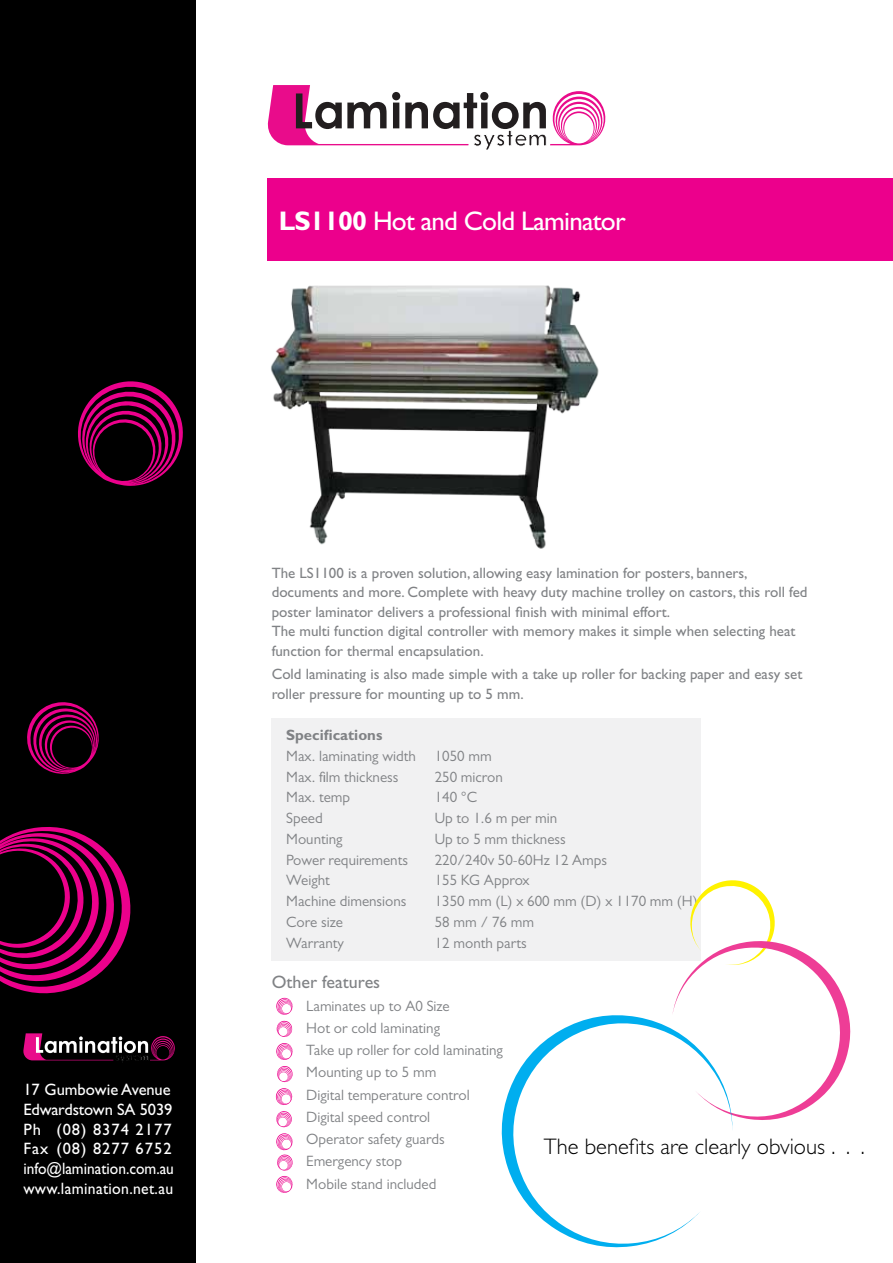
<style>
.page{position:relative;width:893px;height:1263px;background:#fff}
.page>*{position:absolute;margin:0;border:0;box-sizing:border-box;transform-origin:0 0}
.t1{font:27px "Gill Sans";letter-spacing:-.03em;color:#fff}
.t2{font:300 22.5px "Gill Sans";color:#000}
.t3{font:18px "Gill Sans";color:#808285}
.t4{font:16.5px/19.8px "Gill Sans";color:#fff}
.t5{font:15px/22.2px "Gill Sans";color:#808285}
.t6{font:15px/19.5px "Gill Sans";color:#808285}
.t7{font:700 15px "Gill Sans";color:#808285}
.s1{font-weight:700}
</style>
<div class="page">
<div style="left:272px;top:719px;width:429px;height:242px;background:#f1f1f2"></div>
<svg style="left:267px;top:85px;width:339px;height:65px"></svg>
<div style="left:0;top:0;width:196px;height:1263px;background:#000"></div>
<svg style="left:0;top:827px;width:131px;height:167px"></svg>
<svg style="left:27px;top:702px;width:72px;height:72px"></svg>
<svg style="left:673px;top:880px;width:178px;height:242px"></svg>
<svg style="left:501px;top:1012px;width:231px;height:236px"></svg>
<svg style="left:78px;top:381px;width:105px;height:105px"></svg>
<svg style="left:23px;top:1033px;width:152px;height:28px"></svg>
<svg style="left:276px;top:1088px;width:16px;height:17px"></svg>
<svg style="left:276px;top:998px;width:17px;height:39px"></svg>
<svg style="left:276px;top:1111px;width:16px;height:16px"></svg>
<svg style="left:276px;top:1043px;width:17px;height:17px"></svg>
<svg style="left:277px;top:1066px;width:16px;height:16px"></svg>
<svg style="left:276px;top:1133px;width:17px;height:60px"></svg>
<div style="left:268px;top:179px;width:625px;height:82px;background:#ec008c"></div>
<img style="left:271px;top:285px;width:328px;height:264px">
<h1 class="t1" style="left:279px;top:205px;width:349px"><span class="s1">LS1100</span> Hot and Cold Laminator</h1>
<p class="t4" style="left:23px;top:1079px;width:152px">17 Gumbowie Avenue<br>Edwardstown SA 5039<br>Ph (08) 8374 2177<br>Fax (08) 8277 6752 info@lamination.com.au www.lamination.net.au</p>
<p class="t6" style="left:272px;top:563px;width:537px">The LS1100 is a proven solution, allowing easy lamination for posters, banners, documents and more. Complete with heavy duty machine trolley on castors, this roll fed poster laminator delivers a professional finish with minimal effort.<br>The multi function digital controller with memory makes it simple when selecting heat function for thermal encapsulation.</p>
<p class="t6" style="left:272px;top:665px;width:532px">Cold laminating is also made simple with a take up roller for backing paper and easy set roller pressure for mounting up to 5 mm.</p>
<p class="t7" style="left:286px;top:726px;width:98px">Specifications</p>
<p class="t5" style="left:286px;top:745px;width:131px">Max. laminating width</p>
<p class="t5" style="left:435px;top:745px;width:58px">1050 mm</p>
<p class="t5" style="left:286px;top:765px;width:114px">Max. film thickness</p>
<p class="t5" style="left:435px;top:765px;width:70px">250 micron</p>
<p class="t5" style="left:286px;top:786px;width:66px">Max. temp</p>
<p class="t5" style="left:435px;top:786px;width:44px">140 °C</p>
<p class="t5" style="left:286px;top:807px;width:38px">Speed</p>
<p class="t5" style="left:435px;top:807px;width:124px">Up to 1.6 m per min</p>
<p class="t5" style="left:286px;top:828px;width:58px">Mounting</p>
<p class="t5" style="left:435px;top:828px;width:133px">Up to 5 mm thickness</p>
<p class="t5" style="left:286px;top:848px;width:123px">Power requirements</p>
<p class="t5" style="left:435px;top:848px;width:174px">220/240v 50-60Hz 12 Amps</p>
<p class="t5" style="left:286px;top:869px;width:45px">Weight</p>
<p class="t5" style="left:435px;top:869px;width:96px">155 KG Approx</p>
<p class="t5" style="left:286px;top:890px;width:122px">Machine dimensions</p>
<p class="t5" style="left:435px;top:890px;width:265px">1350 mm (L) x 600 mm (D) x 1170 mm (H)</p>
<p class="t5" style="left:286px;top:911px;width:58px">Core size</p>
<p class="t5" style="left:435px;top:911px;width:101px">58 mm / 76 mm</p>
<p class="t5" style="left:286px;top:931px;width:59px">Warranty</p>
<p class="t5" style="left:435px;top:931px;width:94px">12 month parts</p>
<p class="t3" style="left:272px;top:972px;width:110px">Other features</p>
<p class="t5" style="left:306px;top:994px;width:198px">Laminates up to A0 Size<br>Hot or cold laminating<br>Take up roller for cold laminating<br>Mounting up to 5 mm<br>Digital temperature control<br>Digital speed control<br>Operator safety guards<br>Emergency stop<br>Mobile stand included</p>
<h2 class="t2" style="left:544px;top:1133px;width:322px">The benefits are clearly obvious . . .</h2>
</div>
